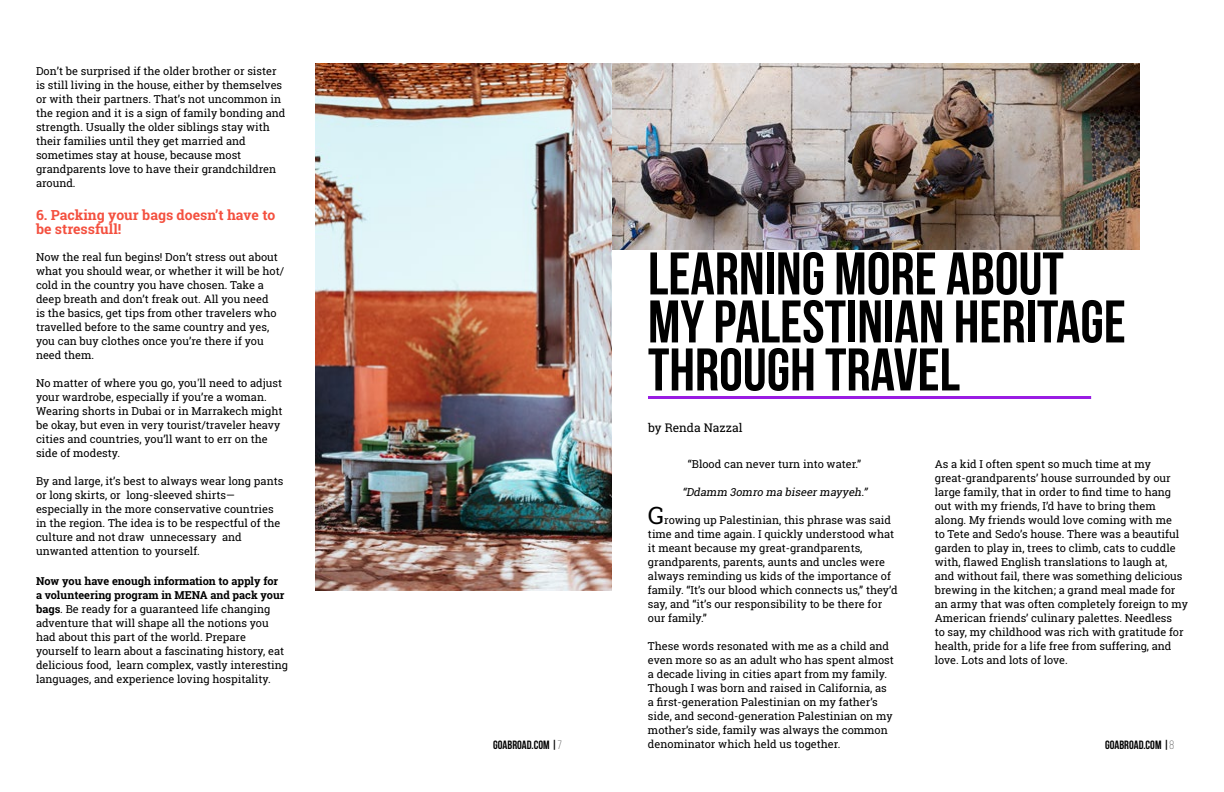
<style>
.page{position:relative;width:1224px;height:792px;background:#fff}
.page>*{position:absolute;margin:0;border:0;box-sizing:border-box;transform-origin:0 0}
.t1{font:700 60px/48px "Bebas Neue";color:#000}
.t2{font:700 14px/14px "Roboto Slab";color:#f4503f}
.t3{font:700 12px "Bebas Neue";color:#000}
.t4{font:12px "Roboto Slab";color:#000}
.t5{font:11px/14px "Roboto Slab";color:#000}
.t6{font:italic 11px "Roboto Slab";color:#000}
.s1{font-weight:700}
.s2{font-size:24px}
.s3{font-weight:300}
</style>
<div class="page">
<img style="left:316px;top:64px;width:296px;height:526px">
<img style="left:612px;top:64px;width:528px;height:185px">
<hr style="left:648px;top:396px;width:443px;height:3px;background:#991ce3">
<p class="t5" style="left:36px;top:64px;width:251px">Don’t be surprised if the older brother or sister is still living in the house, either by themselves or with their partners. That’s not uncommon in the region and it is a sign of family bonding and strength. Usually the older siblings stay with their families until they get married and sometimes stay at house, because most grandparents love to have their grandchildren around.</p>
<p class="t2" style="left:36px;top:208px;width:241px">6. Packing your bags doesn’t have to be stressfull!</p>
<p class="t5" style="left:36px;top:250px;width:250px">Now the real fun begins! Don’t stress out about what you should wear, or whether it will be hot/ cold in the country you have chosen. Take a deep breath and don’t freak out. All you need<br>is the basics, get tips from other travelers who travelled before to the same country and yes, you can buy clothes once you’re there if you need them.</p>
<p class="t5" style="left:36px;top:376px;width:248px">No matter of where you go, you'll need to adjust your wardrobe, especially if you’re a woman.<br>Wearing shorts in Dubai or in Marrakech might be okay, but even in very tourist/traveler heavy cities and countries, you’ll want to err on the side of modesty.</p>
<p class="t5" style="left:36px;top:474px;width:249px">By and large, it’s best to always wear long pants or long skirts, or long-sleeved shirts— especially in the more conservative countries in the region. The idea is to be respectful of the culture and not draw unnecessary and unwanted attention to yourself.</p>
<p class="t5" style="left:36px;top:574px;width:254px"><span class="s1">Now you have enough information to apply for<br>a volunteering program in MENA and pack your bags</span>. Be ready for a guaranteed life changing adventure that will shape all the notions you had about this part of the world. Prepare yourself to learn about a fascinating history, eat delicious food, learn complex, vastly interesting languages, and experience loving hospitality.</p>
<h1 class="t1" style="left:648px;top:249px;width:479px">LEARNING MORE ABOUT<br>MY PALESTINIAN HERITAGE<br>THROUGH TRAVEL</h1>
<p class="t4" style="left:648px;top:419px;width:96px">by Renda Nazzal</p>
<p class="t5" style="left:688px;top:456px;width:175px">“Blood can never turn into water.”</p>
<p class="t6" style="left:682px;top:484px;width:189px">“Ddamm 3omro ma biseermayyeh.”</p>
<p class="t5" style="left:648px;top:512px;width:251px"><span class="s2">G</span>rowing up Palestinian, this phrase was said time and time again. I quickly understood what it meant because my great-grandparents, grandparents, parents, aunts and uncles were always reminding us kids of the importance of family. “It’s our blood which connects us,” they’d say, and “it’s our responsibility to be there for our family.”</p>
<p class="t5" style="left:648px;top:638px;width:247px">These words resonated with me as a child and even more so as an adult who has spent almost a decade living in cities apart from my family.<br>Though I was born and raised in California, as a first-generation Palestinian on my father’s side, and second-generation Palestinian on my mother’s side, family was always the common denominator which held us together.</p>
<p class="t5" style="left:935px;top:456px;width:255px">As a kid I often spent so much time at my great-grandparents’ house surrounded by our large family, that in order to find time to hang out with my friends, I’d have to bring them along. My friends would love coming with me<br>to Tete and Sedo’s house. There was a beautiful garden to play in, trees to climb, cats to cuddle with, flawed English translations to laugh at, and without fail, there was something delicious brewing in the kitchen; a grand meal made for an army that was often completely foreign to my American friends’ culinary palettes. Needless<br>to say, my childhood was rich with gratitude for health, pride for a life free from suffering, and love. Lots and lots of love.</p>
<p class="t3" style="left:493px;top:738px;width:70px">GOABROAD.COM |<span class="s3">7</span></p>
<p class="t3" style="left:1105px;top:738px;width:70px">GOABROAD.COM |<span class="s3">8</span></p>
</div>
